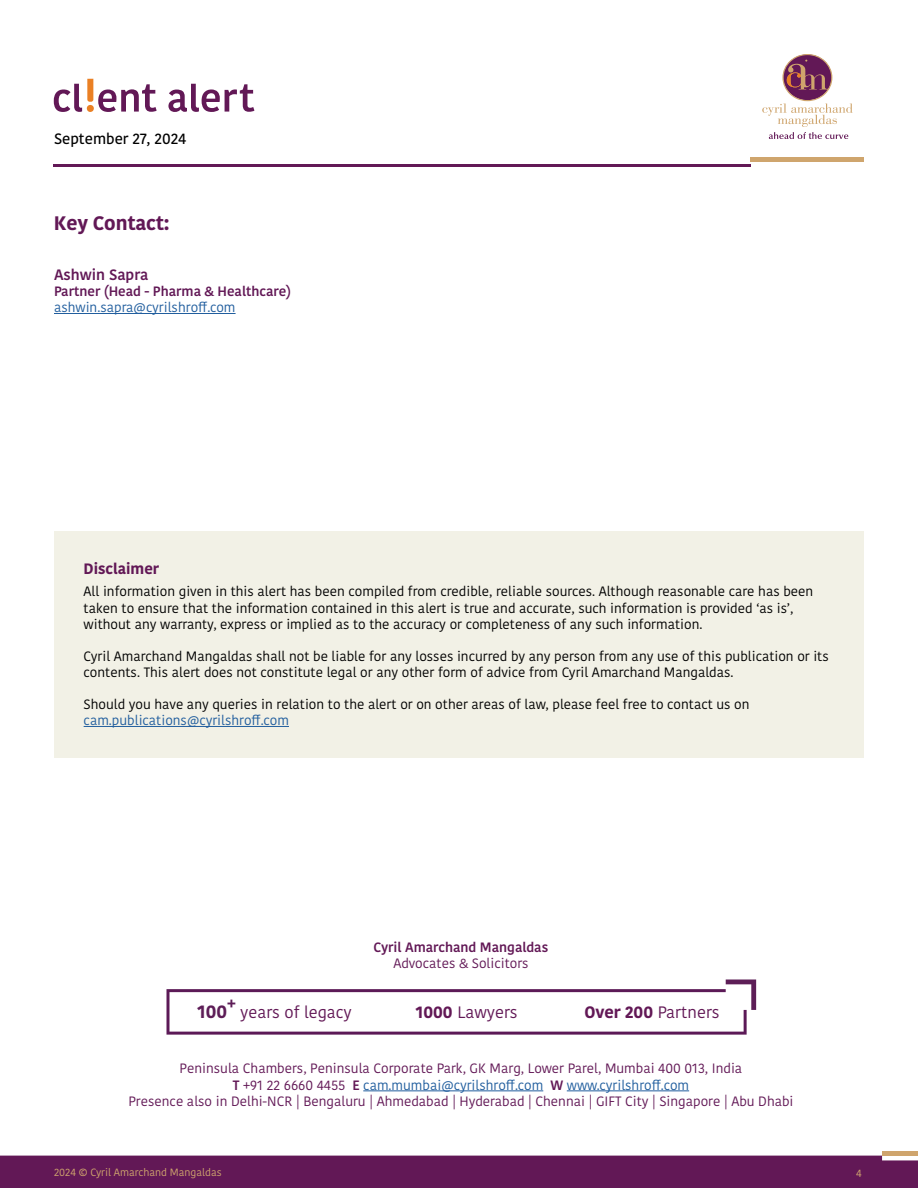
<style>
.page{position:relative;width:918px;height:1188px;background:#fff}
.page>*{position:absolute;margin:0;border:0;box-sizing:border-box;transform-origin:0 0}
.t1{font:700 19.5px "Kohinoor";color:#621856}
.t2{font:700 18px "Kohinoor";color:#5d1d57}
.t3{font:16.5px "Kohinoor";color:#621856}
.t4{font:700 15.75px "Kohinoor";color:#5d1d57}
.t5{font:500 15px "Kohinoor";color:#000}
.t6{font:600 15px "Kohinoor";color:#621856}
.t7{font:700 15px "Kohinoor";color:#621856}
.t8{font:13.5px/16.5px "Kohinoor";color:#000}
.t9{font:13.5px/16.2px "Kohinoor";color:#621856;text-align:center}
.t10{font:13.5px "Kohinoor";color:#215e9e}
.t11{font:600 13.5px "Kohinoor";color:#621856}
.t12{font:10.5px "Kohinoor";color:#cfa56d}
.t13{font:10.5px "Kohinoor";color:#d1a76f}
.s1{font-weight:700}
.s2{font-weight:600}
.s3{color:#215e9e}
.s4{font-weight:500}
</style>
<div class="page">
<div style="left:0;top:1156px;width:918px;height:32px;background:#621856"></div>
<div style="left:882px;top:1151px;width:36px;height:5px;background:#cfa56d"></div>
<svg style="left:168px;top:84px;width:86px;height:28px"></svg>
<svg style="left:54px;top:79px;width:103px;height:33px"></svg>
<hr style="left:54px;top:164px;width:697px;height:3px;background:#621856">
<hr style="left:751px;top:158px;width:113px;height:4px;background:#cfa56d">
<svg style="left:762px;top:54px;width:91px;height:85px"></svg>
<hr style="left:54px;top:313px;width:182px;height:1px;background:#215e9e">
<hr style="left:363px;top:1091px;width:180px;height:1px;background:#215e9e">
<hr style="left:567px;top:1091px;width:122px;height:1px;background:#215e9e">
<svg style="left:166px;top:980px;width:590px;height:55px"></svg>
<div style="left:54px;top:531px;width:810px;height:227px;background:#f2f1e6"></div>
<hr style="left:84px;top:726px;width:205px;height:1px;background:#215e9e">
<p class="t5" style="left:54px;top:129px;width:134px">September 27, 2024</p>
<h1 class="t1" style="left:54px;top:210px;width:117px">Key Contact:</h1>
<p class="t6" style="left:54px;top:265px;width:96px">Ashwin Sapra</p>
<p class="t11" style="left:54px;top:283px;width:239px">Partner (Head - Pharma &amp; Healthcare)</p>
<p class="t10" style="left:54px;top:299px;width:183px">ashwin.sapra@cyrilshroff.com</p>
<p class="t7" style="left:84px;top:558px;width:77px">Disclaimer</p>
<p class="t8" style="left:84px;top:583px;width:731px">All information given in this alert has been compiled from credible, reliable sources. Although reasonable care has been taken to ensure that the information contained in this alert is true and accurate, such information is provided ‘as is’, without any warranty, express or implied as to the accuracy or completeness of any such information.</p>
<p class="t8" style="left:84px;top:648px;width:747px">Cyril Amarchand Mangaldas shall not be liable for any losses incurred by any person from any use of this publication or its contents. This alert does not constitute legal or any other form of advice from Cyril Amarchand Mangaldas.</p>
<p class="t8" style="left:84px;top:696px;width:667px">Should you have any queries in relation to the alert or on other areas of law, please feel free to contact us on</p>
<p class="t10" style="left:84px;top:712px;width:207px">cam.publications@cyrilshroff.com</p>
<p class="t11" style="left:374px;top:939px;width:176px">Cyril Amarchand Mangaldas</p>
<p class="t9" style="left:393px;top:956px;width:137px">Advocates &amp; Solicitors</p>
<p class="t4" style="left:227px;top:993px;width:10px">+</p>
<p class="t3" style="left:240px;top:1002px;width:113px">years of legacy</p>
<p class="t3" style="left:416px;top:1002px;width:104px"><span class="s1">1000</span> Lawyers</p>
<p class="t3" style="left:584px;top:1002px;width:137px"><span class="s1">Over 200</span> Partners</p>
<h2 class="t2" style="left:197px;top:1000px;width:31px">100</h2>
<p class="t9" style="left:128px;top:1061px;width:667px">Peninsula Chambers, Peninsula Corporate Park, GK Marg, Lower Parel, Mumbai 400 013, India<br><span class="s2">T</span> +91 22 6660 4455 <span class="s2">E</span> <span class="s3">cam.mumbai@cyrilshroff.com</span> <span class="s2">W</span> <span class="s3">www.cyrilshroff.com<br></span>Presence also in Delhi-NCR | Bengaluru | Ahmedabad | Hyderabad | Chennai | GIFT City | Singapore | Abu Dhabi</p>
<p class="t12" style="left:54px;top:1166px;width:169px">2024 <span class="s4">©</span> Cyril Amarchand Mangaldas</p>
<p class="t13" style="left:856px;top:1167px;width:7px">4</p>
</div>
